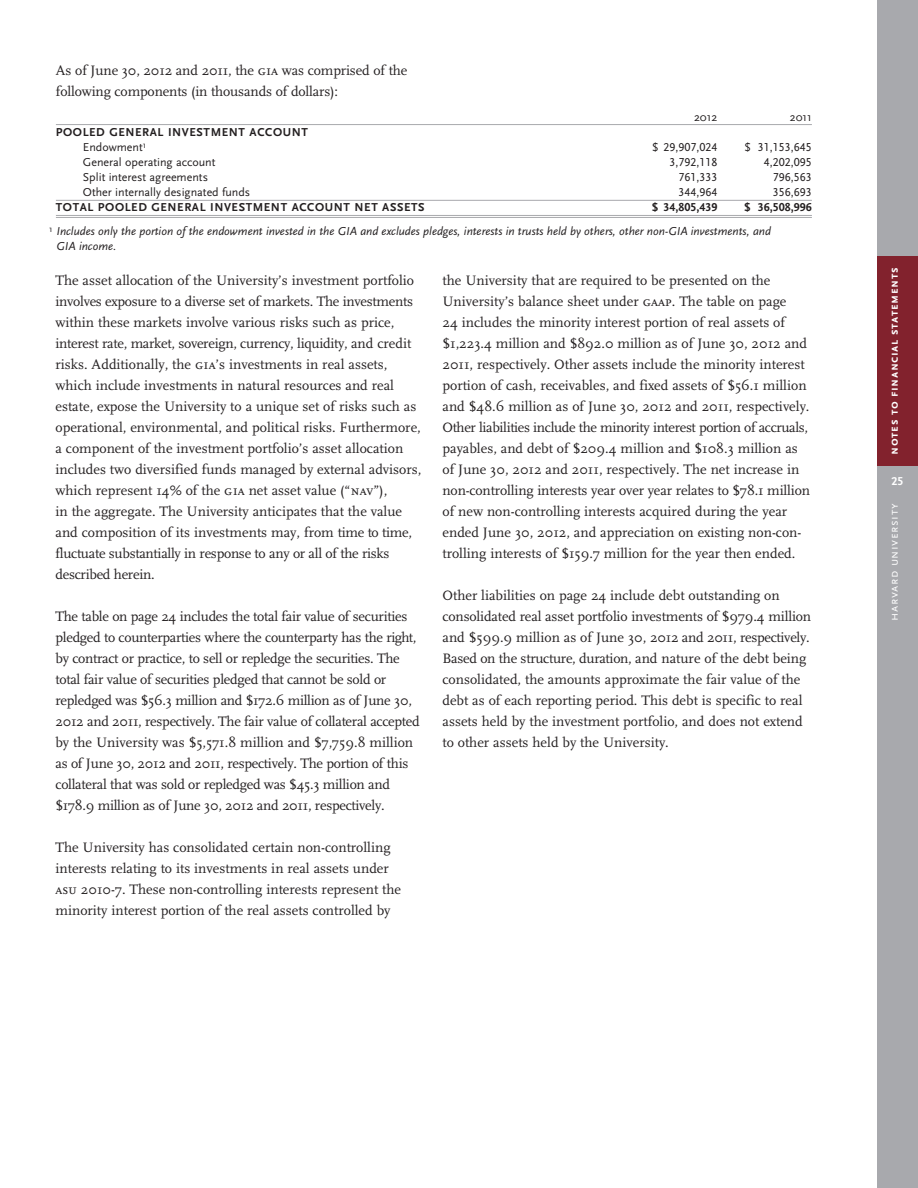
<style>
.page{position:relative;width:918px;height:1188px;background:#fff}
.page>*{position:absolute;margin:0;border:0;box-sizing:border-box;transform-origin:0 0}
.new_bodySM{font:14.25px/21px "Scala";color:#231f20}
.new_bodySM-2{font:14.25px/21px "Scala";letter-spacing:-.02em;color:#231f20}
.new_footnote{font:italic 12px/15px "Scala Sans";color:#231f20}
.new_chartbody{font:12px "Scala Sans";color:#231f20}
.new_chartbody-2{font:12px "Scala Sans Caps";color:#231f20}
.new_chartbody-3{font:700 12px "Scala Sans";letter-spacing:.05em;color:#231f20}
.new_chartsubhead{font:700 12px "Scala Sans";letter-spacing:.05em;color:#231f20}
.t1{font:700 12px "Scala Sans Caps";letter-spacing:.05em;color:#fff}
.new_chartbody-4{font:700 12px "Scala Sans Caps";color:#231f20}
.t2{font:12px "Scala Sans Caps";letter-spacing:.05em;color:#fff}
.t3{font:700 12px "Scala Sans Figures";color:#fff}
.s1{font-family:"Scala Caps"}
</style>
<div class="page">
<div style="left:878px;top:0;width:40px;height:1188px;background:#a8a9ad"></div>
<div style="left:878px;top:256px;width:40px;height:210px;background:#82222d"></div>
<hr style="left:56px;top:124px;width:756px;height:1px;background:#a8a9ad">
<hr style="left:56px;top:200px;width:756px;height:1px;background:#a8a9ad">
<hr style="left:56px;top:215px;width:756px;height:1px;background:#a8a9ad">
<hr style="left:56px;top:217px;width:756px;height:1px;background:#a8a9ad">
<p class="new_bodySM" style="left:56px;top:60px;width:353px">As of June 30, 2012 and 2011, the <span class="s1">gia</span> was comprised of the following components (in thousands of dollars):</p>
<p class="new_chartbody" style="left:694px;top:111px;width:25px">2012</p>
<p class="new_chartbody" style="left:790px;top:111px;width:24px">2011</p>
<p class="new_chartsubhead" style="left:56px;top:126px;width:254px">POOLED GENERAL INVESTMENT ACCOUNT</p>
<p class="new_chartbody" style="left:83px;top:141px;width:65px">Endowment<sup>1</sup></p>
<p class="new_chartbody-2" style="left:652px;top:141px;width:67px">$ 29,907,024</p>
<p class="new_chartbody-2" style="left:744px;top:141px;width:69px">$ 31,153,645</p>
<p class="new_chartbody" style="left:83px;top:156px;width:134px">General operating account</p>
<p class="new_chartbody-2" style="left:669px;top:156px;width:50px">3,792,118</p>
<p class="new_chartbody-2" style="left:764px;top:156px;width:50px">4,202,095</p>
<p class="new_chartbody" style="left:83px;top:171px;width:127px">Split interest agreements</p>
<p class="new_chartbody-2" style="left:678px;top:171px;width:41px">761,333</p>
<p class="new_chartbody-2" style="left:773px;top:171px;width:41px">796,563</p>
<p class="new_chartbody" style="left:83px;top:186px;width:169px">Other internally designated funds</p>
<p class="new_chartbody-2" style="left:678px;top:186px;width:41px">344,964</p>
<p class="new_chartbody-2" style="left:773px;top:186px;width:41px">356,693</p>
<p class="new_chartbody-3" style="left:56px;top:201px;width:370px">TOTAL POOLED GENERAL INVESTMENT ACCOUNT NET ASSETS</p>
<p class="new_chartbody-4" style="left:652px;top:201px;width:67px">$ 34,805,439</p>
<p class="new_chartbody-4" style="left:744px;top:201px;width:69px">$ 36,508,996</p>
<p class="new_footnote" style="left:56px;top:223px;width:716px;text-indent:-7px"><sup>1</sup> Includes only the portion of the endowment invested in the GIA and excludes pledges, interests in trusts held by others, other non-GIA investments, and<br>GIA income.</p>
<p class="new_bodySM" style="left:56px;top:270px;width:367px">The asset allocation of the University’s investment portfolio involves exposure to a diverse set of markets. The investments within these markets involve various risks such as price, interest rate, market, sovereign, currency, liquidity, and credit risks. Additionally, the <span class="s1">gia</span>’s investments in real assets, which include investments in natural resources and real estate, expose the University to a unique set of risks such as operational, environmental, and political risks. Furthermore, a component of the investment portfolio’s asset allocation includes two diversified funds managed by external advisors, which represent 14% of the <span class="s1">gia</span> net asset value (“<span class="s1">nav</span>”),<br>in the aggregate. The University anticipates that the value and composition of its investments may, from time to time, fluctuate substantially in response to any or all of the risks described herein.</p>
<p class="new_bodySM-2" style="left:56px;top:606px;width:366px">The table on page 24 includes the total fair value of securities pledged to counterparties where the counterparty has the right, by contract or practice, to sell or repledge the securities. The total fair value of securities pledged that cannot be sold or repledged was $56.3 million and $172.6 million as of June 30, 2012 and 2011, respectively. The fair value of collateral accepted by the University was $5,571.8 million and $7,759.8 million as of June 30, 2012 and 2011, respectively. The portion of this collateral that was sold or repledged was $45.3 million and $178.9 million as of June 30, 2012 and 2011, respectively.</p>
<p class="new_bodySM" style="left:56px;top:837px;width:347px">The University has consolidated certain non-controlling interests relating to its investments in real assets under <span class="s1">asu</span> 2010-7. These non-controlling interests represent the minority interest portion of the real assets controlled by</p>
<p class="new_bodySM" style="left:442px;top:270px;width:369px">the University that are required to be presented on the University’s balance sheet under <span class="s1">gaap</span>. The table on page<br>24 includes the minority interest portion of real assets of $1,223.4 million and $892.0 million as of June 30, 2012 and 2011, respectively. Other assets include the minority interest portion of cash, receivables, and fixed assets of $56.1 million and $48.6 million as of June 30, 2012 and 2011, respectively.<br>Other liabilities include the minority interest portion of accruals, payables, and debt of $209.4 million and $108.3 million as of June 30, 2012 and 2011, respectively. The net increase in non-controlling interests year over year relates to $78.1 million of new non-controlling interests acquired during the year ended June 30, 2012, and appreciation on existing non-con&shy;trolling interests of $159.7 million for the year then ended.</p>
<p class="new_bodySM" style="left:442px;top:585px;width:370px">Other liabilities on page 24 include debt outstanding on consolidated real asset portfolio investments of $979.4 million and $599.9 million as of June 30, 2012 and 2011, respectively.<br>Based on the structure, duration, and nature of the debt being consolidated, the amounts approximate the fair value of the debt as of each reporting period. This debt is specific to real assets held by the investment portfolio, and does not extend to other assets held by the University.</p>
<p class="t1" style="left:887px;top:455px;width:189px;rotate:-90deg">notes to financial statements</p>
<p class="t3" style="left:891px;top:476px;width:13px">25</p>
<p class="t2" style="left:888px;top:621px;width:119px;rotate:-90deg">harvard university</p>
</div>
